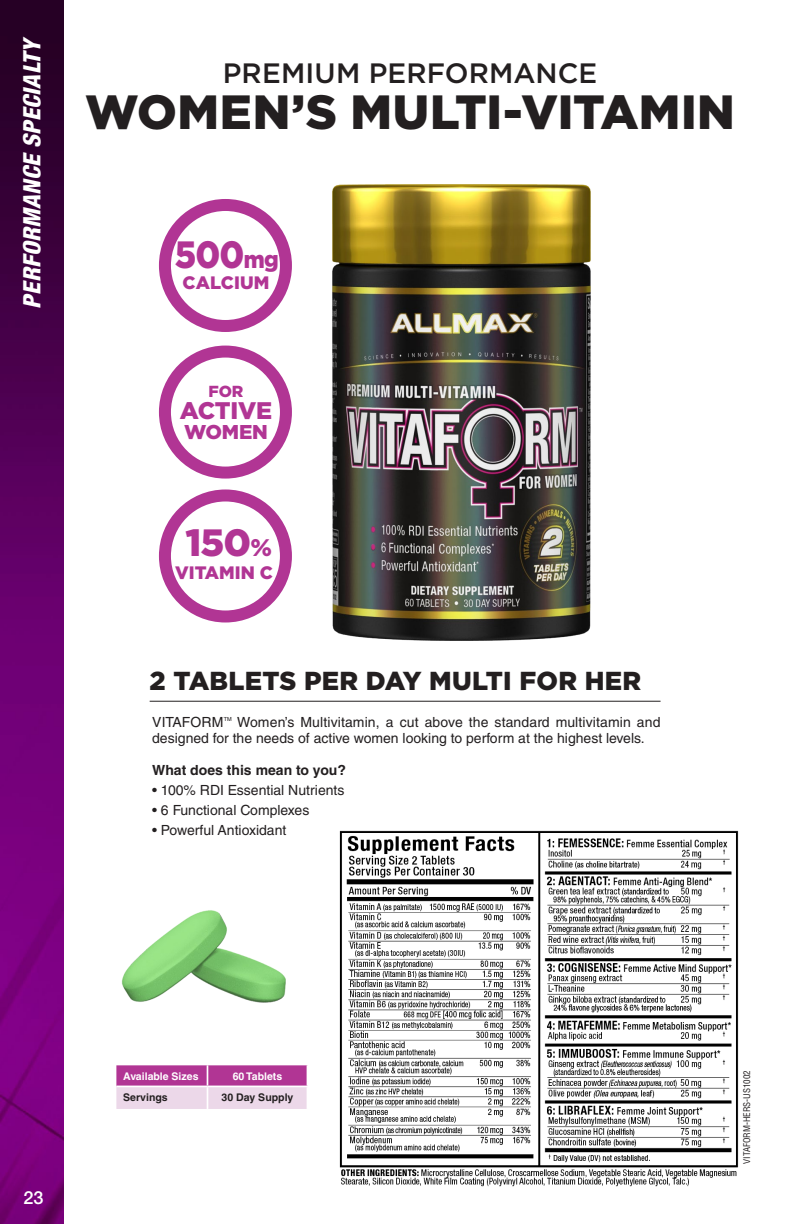
<style>
.page{position:relative;width:792px;height:1224px;background:#fff}
.page>*{position:absolute;margin:0;border:0;box-sizing:border-box;transform-origin:0 0}
.Tabs{font:900 48px "Gotham";letter-spacing:.005em;color:#231f20}
.Tabs-2{font:900 38px "Gotham";letter-spacing:-.025em;color:#b13594;scale:.9 1}
.Tabs-3{font:900 38px "Gotham";letter-spacing:-.025em;color:#b13594}
.Tabs-4{font:500 28px "Gotham";letter-spacing:.005em;color:#231f20}
.Tabs-5{font:900 26px "Gotham";letter-spacing:.01em;color:#231f20}
.t1{font:italic 800 condensed 24px "Helvetica Neue LT Std";color:#fff}
.Tabs-6{font:900 24px "Gotham";letter-spacing:-.01em;color:#b13594}
.Tabs-7{font:900 20px "Gotham";letter-spacing:-.01em;color:#b13594}
.Tabs-8{font:900 18px "Gotham";color:#b13594}
.t2{font:500 18px "Helvetica Neue";color:#fff}
.Tabs-9{font:900 16px "Gotham";color:#b13594}
.Tabs-10{font:14px/16px "Helvetica LT Std";color:#231f20}
.Tabs-11{font:700 14px "Helvetica LT Std";color:#231f20}
.Tabs-12{font:700 10.6px "Helvetica LT Std";color:#fff}
.Tabs-13{font:700 10.6px "Helvetica LT Std";color:#231f20}
.Tabs-14{font:condensed 9px "Helvetica LT Std";color:#231f20}
.Tabs-15{font:5.6px "Helvetica LT Std";color:#231f20}
.s1{font-size:24px}
</style>
<div class="page">
<img style="left:0;top:0;width:63px;height:1224px">
<img style="left:339px;top:830px;width:400px;height:357px">
<div style="left:159px;top:199px;width:133px;height:133px;border:12px solid #b13594;border-radius:50%"></div>
<div style="left:159px;top:346px;width:133px;height:133px;border:12px solid #b13594;border-radius:50%"></div>
<div style="left:159px;top:489px;width:133px;height:134px;border:12px solid #b13594;border-radius:50%"></div>
<img style="left:333px;top:185px;width:258px;height:455px">
<hr style="left:150px;top:701px;width:511px;height:1px;background:#231f20">
<img style="left:121px;top:910px;width:165px;height:93px">
<svg style="left:116px;top:1065px;width:192px;height:44px;background:#d290c3"></svg>
<h3 class="t1" style="left:17px;top:309px;width:274px;rotate:-90deg">PERFORMANCE SPECIALTY</h3>
<p class="Tabs-4" style="left:223px;top:58px;width:376px">PREMIUM PERFORMANCE</p>
<p class="Tabs" style="left:85px;top:85px;width:651px">WOMEN’S MULTI-VITAMIN</p>
<p class="Tabs-2" style="left:175px;top:232px;width:117px">500<span class="s1">mg</span></p>
<p class="Tabs-8" style="left:183px;top:272px;width:89px">CALCIUM</p>
<p class="Tabs-9" style="left:209px;top:382px;width:36px">FOR</p>
<p class="Tabs-6" style="left:180px;top:397px;width:94px">ACTIVE</p>
<p class="Tabs-7" style="left:184px;top:421px;width:85px">WOMEN</p>
<p class="Tabs-3" style="left:186px;top:521px;width:88px">150<span class="s1">%</span></p>
<p class="Tabs-8" style="left:175px;top:562px;width:99px">VITAMIN C</p>
<p class="Tabs-5" style="left:150px;top:666px;width:493px">2 TABLETS PER DAY MULTI FOR HER</p>
<p class="Tabs-10" style="left:152px;top:714px;width:73px">VITAFORM</p>
<p class="Tabs-15" style="left:224px;top:715px;width:10px">TM</p>
<p class="Tabs-10" style="left:152px;top:714px;width:510px;text-indent:85px">Women’s Multivitamin, a cut above the standard multivitamin and designed for the needs of active women looking to perform at the highest levels.</p>
<p class="Tabs-11" style="left:152px;top:762px;width:195px">What does this mean to you?</p>
<p class="Tabs-10" style="left:152px;top:782px;width:194px">• 100% RDI Essential Nutrients</p>
<p class="Tabs-10" style="left:152px;top:802px;width:159px">• 6 Functional Complexes</p>
<p class="Tabs-10" style="left:152px;top:822px;width:136px">• Powerful Antioxidant</p>
<p class="t2" style="left:23px;top:1187px;width:22px">23</p>
<p class="Tabs-12" style="left:123px;top:1069px;width:77px">Available Sizes</p>
<p class="Tabs-12" style="left:233px;top:1069px;width:51px">60 Tablets</p>
<p class="Tabs-13" style="left:123px;top:1091px;width:46px">Servings</p>
<p class="Tabs-13" style="left:222px;top:1091px;width:73px">30 Day Supply</p>
<p class="Tabs-14" style="left:741px;top:1164px;width:95px;rotate:-90deg">VITAFORM-HERS-US1002</p>
</div>
